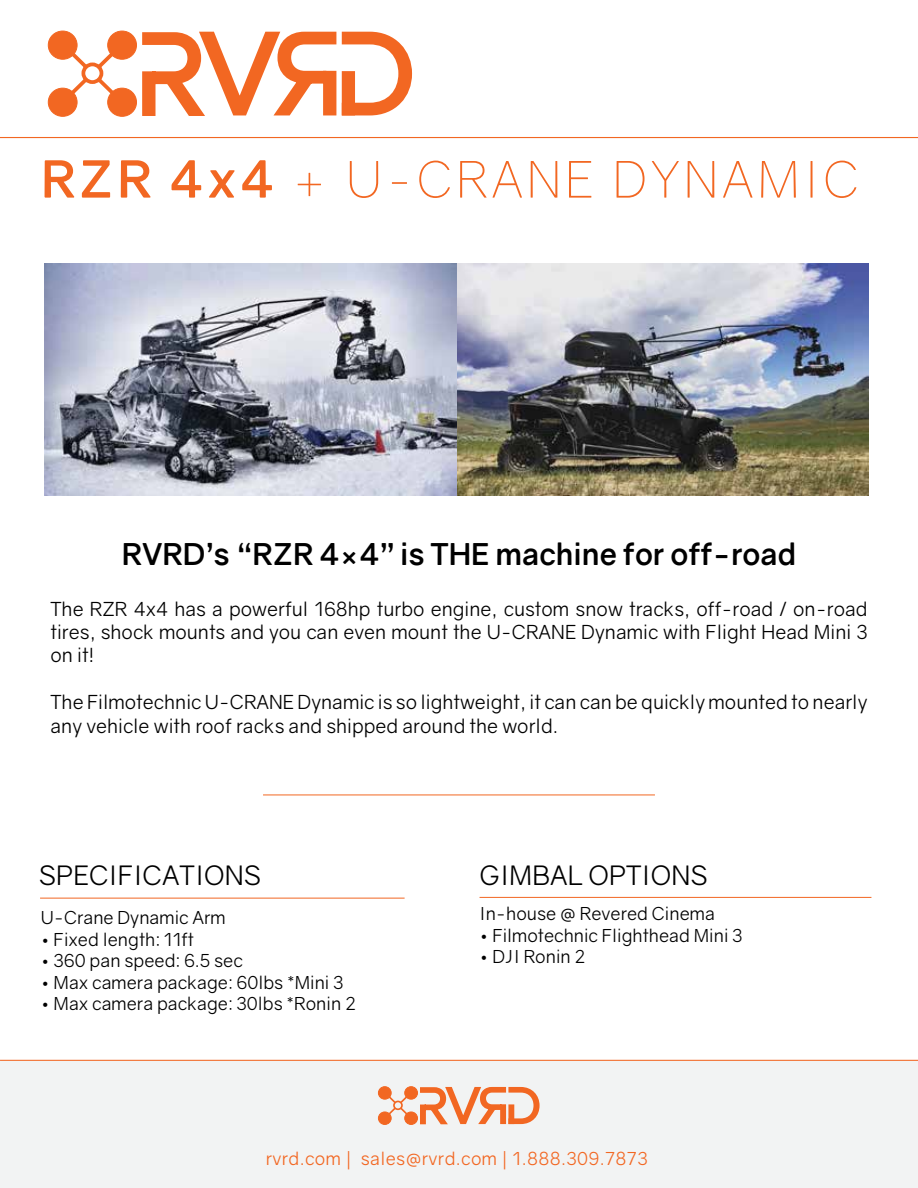
<style>
.page{position:relative;width:918px;height:1188px;background:#fff}
.page>*{position:absolute;margin:0;border:0;box-sizing:border-box;transform-origin:0 0}
.t1{font:300 51px "Gravity";letter-spacing:.07em;color:#f26722}
.t2{font:700 30px "Gravity";color:#000}
.t3{font:27px "Gravity";color:#000}
.t4{font:19.5px/23.4px "Gravity";color:#000;text-align:justify}
.t5{font:18px "Gravity";color:#000}
.t6{font:18px "Gravity";letter-spacing:.02em;color:#f26722}
.s1{font-weight:700}
</style>
<div class="page">
<hr style="left:0;top:137px;width:918px;height:1px;background:#f26722">
<div style="left:0;top:1060px;width:918px;height:128px;background:#f2f3f3"></div>
<hr style="left:0;top:1060px;width:918px;height:1px;background:#f26722">
<hr style="left:40px;top:898px;width:365px;height:1px;background:#f26722">
<hr style="left:480px;top:897px;width:391px;height:1px;background:#f26722">
<svg style="left:386px;top:1094px;width:24px;height:23px"></svg>
<div style="left:378px;top:1087px;width:13px;height:12px;background:#f26722;border-radius:50%"></div>
<div style="left:378px;top:1087px;width:13px;height:12px;border:1px solid #f26722;border-radius:50%"></div>
<div style="left:405px;top:1112px;width:12px;height:12px;background:#f26722;border-radius:50%"></div>
<div style="left:405px;top:1112px;width:13px;height:13px;border:1px solid #f26722;border-radius:50%"></div>
<div style="left:378px;top:1112px;width:13px;height:12px;background:#f26722;border-radius:50%"></div>
<div style="left:378px;top:1112px;width:13px;height:13px;border:1px solid #f26722;border-radius:50%"></div>
<div style="left:405px;top:1087px;width:12px;height:12px;background:#f26722;border-radius:50%"></div>
<div style="left:405px;top:1087px;width:13px;height:12px;border:1px solid #f26722;border-radius:50%"></div>
<svg style="left:420px;top:1087px;width:120px;height:38px"></svg>
<div style="left:508px;top:1104px;width:6px;height:20px;border:3px solid #f26722"></div>
<hr style="left:263px;top:795px;width:392px;height:1px;background:#f26722">
<svg style="left:66px;top:48px;width:52px;height:52px"></svg>
<div style="left:48px;top:31px;width:29px;height:28px;background:#f26722;border-radius:50%"></div>
<div style="left:48px;top:31px;width:29px;height:29px;border:1px solid #f26722;border-radius:50%"></div>
<div style="left:108px;top:88px;width:29px;height:28px;background:#f26722;border-radius:50%"></div>
<div style="left:107px;top:88px;width:30px;height:29px;border:1px solid #f26722;border-radius:50%"></div>
<div style="left:48px;top:88px;width:29px;height:28px;background:#f26722;border-radius:50%"></div>
<div style="left:48px;top:88px;width:29px;height:29px;border:1px solid #f26722;border-radius:50%"></div>
<div style="left:108px;top:31px;width:29px;height:28px;background:#f26722;border-radius:50%"></div>
<div style="left:107px;top:31px;width:30px;height:29px;border:1px solid #f26722;border-radius:50%"></div>
<svg style="left:142px;top:31px;width:271px;height:85px"></svg>
<div style="left:342px;top:71px;width:13px;height:44px;border:7px solid #f26722"></div>
<img style="left:45px;top:263px;width:824px;height:232px">
<h1 class="t1" style="left:41px;top:149px;width:819px"><span class="s1">RZR 4x4</span> + U-CRANE DYNAMIC</h1>
<h2 class="t2" style="left:122px;top:535px;width:676px">RVRD’s “RZR 4×4” is THE machine for off-road</h2>
<p class="t4" style="left:50px;top:597px;width:819px">The RZR 4x4 has a powerful 168hp turbo engine, custom snow tracks, off-road / on-road tires, shock mounts and you can even mount the U-CRANE Dynamic with Flight Head Mini 3 on it!</p>
<p class="t4" style="left:50px;top:691px;width:819px">The Filmotechnic U-CRANE Dynamic is so lightweight, it can can be quickly mounted to nearly any vehicle with roof racks and shipped around the world.</p>
<h3 class="t3" style="left:39px;top:859px;width:224px">SPECIFICATIONS</h3>
<h3 class="t3" style="left:480px;top:859px;width:230px">GIMBAL OPTIONS</h3>
<p class="t5" style="left:480px;top:903px;width:237px">In-house @ Revered Cinema</p>
<p class="t5" style="left:480px;top:924px;width:265px">• Filmotechnic Flighthead Mini 3</p>
<p class="t5" style="left:480px;top:946px;width:107px">• DJI Ronin 2</p>
<p class="t5" style="left:41px;top:907px;width:186px">U-Crane Dynamic Arm</p>
<p class="t5" style="left:41px;top:928px;width:155px">• Fixed length: 11ft</p>
<p class="t5" style="left:41px;top:950px;width:204px">• 360 pan speed: 6.5 sec</p>
<p class="t5" style="left:41px;top:971px;width:304px">• Max camera package: 60lbs *Mini 3</p>
<p class="t5" style="left:41px;top:993px;width:317px">• Max camera package: 30lbs *Ronin 2</p>
<p class="t6" style="left:266px;top:1148px;width:384px">rvrd.com | sales@rvrd.com | 1.888.309.7873</p>
</div>
